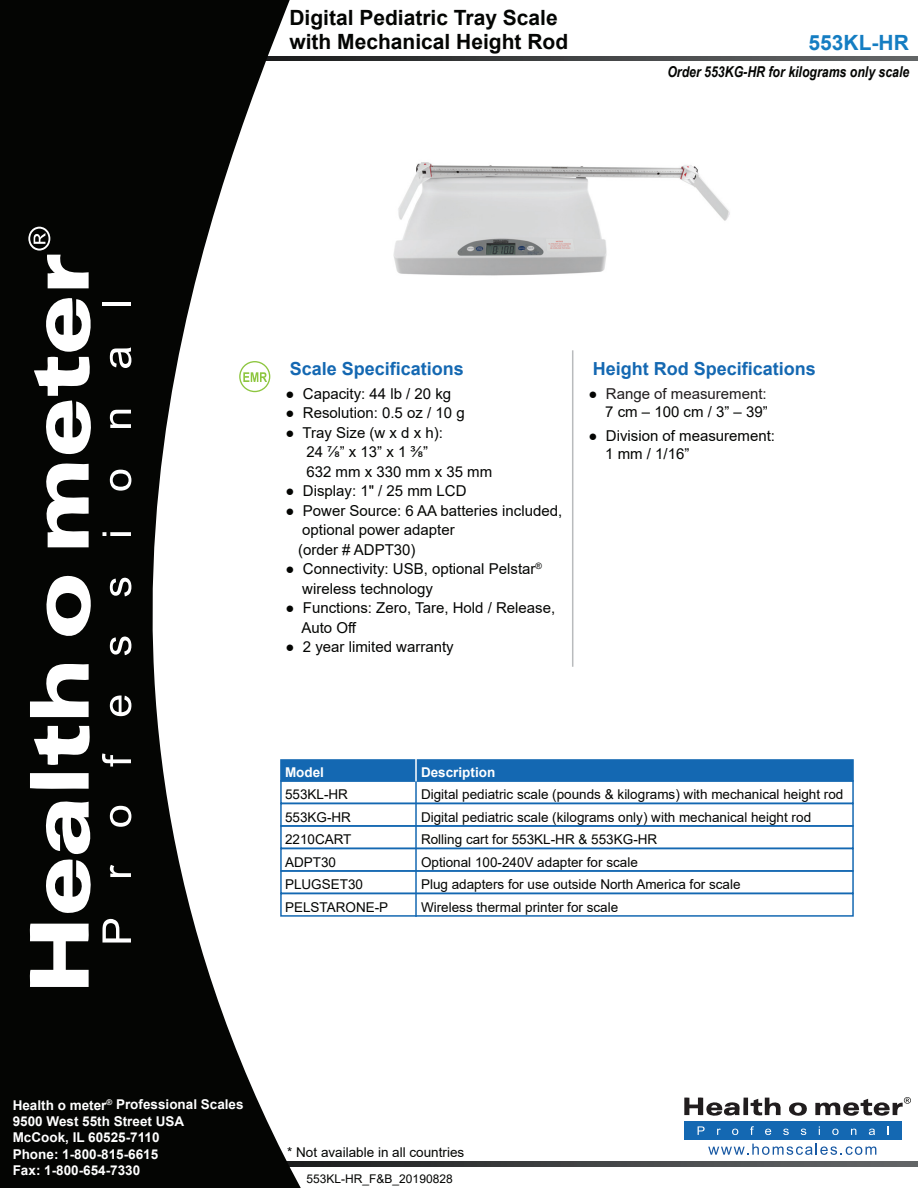
<style>
.page{position:relative;width:918px;height:1188px;background:#fff}
.page>*{position:absolute;margin:0;border:0;box-sizing:border-box;transform-origin:0 0}
.t1{font:700 21px/24px "Arial";color:#040503}
.t2{font:700 21px "Arial";color:#147dc2}
.t3{font:700 18px "Arial";color:#1468b2}
.t4{font:15px/19.5px "Arial";color:#040503}
.t5{font:15px/18px "Arial";color:#211d1e;text-align:right}
.t6{font:italic 700 15px "Arial Narrow";color:#040503}
.t7{font:13.5px/22.5px "Arial";color:#040503}
.t8{font:700 13.5px/16.5px "Arial";color:#fff}
.t9{font:12px "Arial";color:#040503}
.s1{color:#040503}
</style>
<div class="page">
<svg style="left:310px;top:56px;width:608px;height:5px;background:#444647"></svg>
<svg style="left:310px;top:1162px;width:608px;height:4px;background:#434546"></svg>
<svg style="left:0;top:0;width:310px;height:1188px;fill:#040503"></svg>
<svg style="left:29px;top:924px;width:60px;height:63px"></svg>
<svg style="left:30px;top:773px;width:59px;height:16px"></svg>
<svg style="left:30px;top:661px;width:59px;height:56px"></svg>
<svg style="left:34px;top:726px;width:57px;height:39px"></svg>
<svg style="left:38px;top:798px;width:56px;height:115px"></svg>
<svg style="left:46px;top:574px;width:54px;height:74px"></svg>
<svg style="left:42px;top:461px;width:47px;height:86px"></svg>
<svg style="left:34px;top:296px;width:61px;height:159px"></svg>
<svg style="left:28px;top:227px;width:61px;height:61px"></svg>
<svg style="left:102px;top:919px;width:29px;height:24px"></svg>
<svg style="left:110px;top:865px;width:21px;height:12px"></svg>
<svg style="left:110px;top:806px;width:21px;height:21px"></svg>
<svg style="left:102px;top:753px;width:29px;height:14px"></svg>
<svg style="left:110px;top:696px;width:21px;height:20px"></svg>
<svg style="left:110px;top:637px;width:21px;height:18px"></svg>
<svg style="left:110px;top:578px;width:21px;height:18px"></svg>
<svg style="left:110px;top:532px;width:21px;height:4px"></svg>
<svg style="left:102px;top:532px;width:4px;height:4px"></svg>
<svg style="left:110px;top:470px;width:21px;height:21px"></svg>
<svg style="left:110px;top:410px;width:21px;height:18px"></svg>
<svg style="left:110px;top:347px;width:21px;height:21px"></svg>
<hr style="left:102px;top:302px;width:29px;height:4px;background:#fff">
<svg style="left:239px;top:361px;width:31px;height:31px"></svg>
<div style="left:281px;top:783px;width:583px;height:88px;background:#fff"></div>
<div style="left:280px;top:870px;width:574px;height:24px;border:2px solid #1468b2"></div>
<div style="left:280px;top:893px;width:574px;height:24px;border:2px solid #1468b2"></div>
<div style="left:280px;top:803px;width:574px;height:24px;border:2px solid #1468b2"></div>
<div style="left:280px;top:825px;width:574px;height:24px;border:2px solid #1468b2"></div>
<div style="left:280px;top:759px;width:574px;height:23px;background:#1468b2;border:2px solid #1468b2"></div>
<hr style="left:415px;top:753px;width:2px;height:28px;background:#fff">
<hr style="left:415px;top:782px;width:2px;height:135px;background:#1468b2">
<svg style="left:684px;top:1097px;width:123px;height:19px"></svg>
<svg style="left:815px;top:1097px;width:96px;height:19px"></svg>
<div style="left:685px;top:1121px;width:217px;height:19px;background:#1468b2"></div>
<svg style="left:698px;top:1126px;width:178px;height:29px"></svg>
<svg style="left:887px;top:1126px;width:2px;height:9px"></svg>
<hr style="left:572px;top:350px;width:1px;height:317px;background:#b9bbbd">
<img style="left:393px;top:162px;width:337px;height:114px">
<h1 class="t1" style="left:289px;top:6px;width:280px">Digital Pediatric Tray Scale with Mechanical Height Rod</h1>
<h1 class="t2" style="left:809px;top:28px;width:102px">553KL-HR</h1>
<p class="t6" style="left:667px;top:60px;width:243px">Order 553KG-HR for kilograms only scale</p>
<h2 class="t3" style="left:290px;top:356px;width:176px">Scale Specifications</h2>
<p class="t4" style="left:286px;top:383px;width:167px">● Capacity: 44 lb / 20 kg</p>
<p class="t4" style="left:286px;top:403px;width:181px">● Resolution: 0.5 oz / 10 g</p>
<p class="t4" style="left:306px;top:422px;width:187px;text-indent:-21px">● Tray Size (w x d x h):<br>24 ⅞” x 13” x 1 ⅜”<br>632 mm x 330 mm x 35 mm</p>
<p class="t4" style="left:286px;top:481px;width:183px">● Display: 1" / 25 mm LCD</p>
<p class="t4" style="left:298px;top:500px;width:266px;text-indent:-13px">● Power Source: 6 AA batteries included, optional power adapter<br>(order # ADPT30)</p>
<p class="t4" style="left:302px;top:559px;width:241px;text-indent:-17px">● Connectivity: USB, optional Pelstar<sup>® </sup>wireless technology</p>
<p class="t4" style="left:301px;top:598px;width:255px;text-indent:-16px">● Functions: Zero, Tare, Hold / Release,<br>Auto Off</p>
<p class="t4" style="left:286px;top:637px;width:170px">● 2 year limited warranty</p>
<h2 class="t3" style="left:593px;top:356px;width:225px">Height Rod Specifications</h2>
<p class="t5" style="left:589px;top:384px;width:181px"><span class="s1">●</span> Range of measurement:<br><span class="s1">7 cm – 100 cm / 3” – 39”</span></p>
<p class="t4" style="left:605px;top:426px;width:171px;line-height:18px;text-indent:-17px">● Division of measurement:<br>1 mm / 1/16”</p>
<p class="t8" style="left:285px;top:764px;width:41px">Model</p>
<p class="t7" style="left:285px;top:783px;width:105px">553KL-HR<br>553KG-HR<br>2210CART<br>ADPT30<br>PLUGSET30<br>PELSTARONE-P</p>
<p class="t8" style="left:421px;top:764px;width:76px">Description</p>
<p class="t7" style="left:421px;top:783px;width:424px">Digital pediatric scale (pounds &amp; kilograms) with mechanical height rod Digital pediatric scale (kilograms only) with mechanical height rod Rolling cart for 553KL-HR &amp; 553KG-HR<br>Optional 100-240V adapter for scale<br>Plug adapters for use outside North America for scale<br>Wireless thermal printer for scale</p>
<p class="t8" style="left:13px;top:1097px;width:232px">Health o meter<sup>®</sup> Professional Scales<br>9500 West 55th Street USA<br>McCook, IL 60525-7110<br>Phone: 1-800-815-6615<br>Fax: 1-800-654-7330</p>
<p class="t7" style="left:287px;top:1141px;width:179px">* Not available in all countries</p>
<p class="t9" style="left:307px;top:1170px;width:148px">553KL-HR_F&amp;B_20190828</p>
</div>
